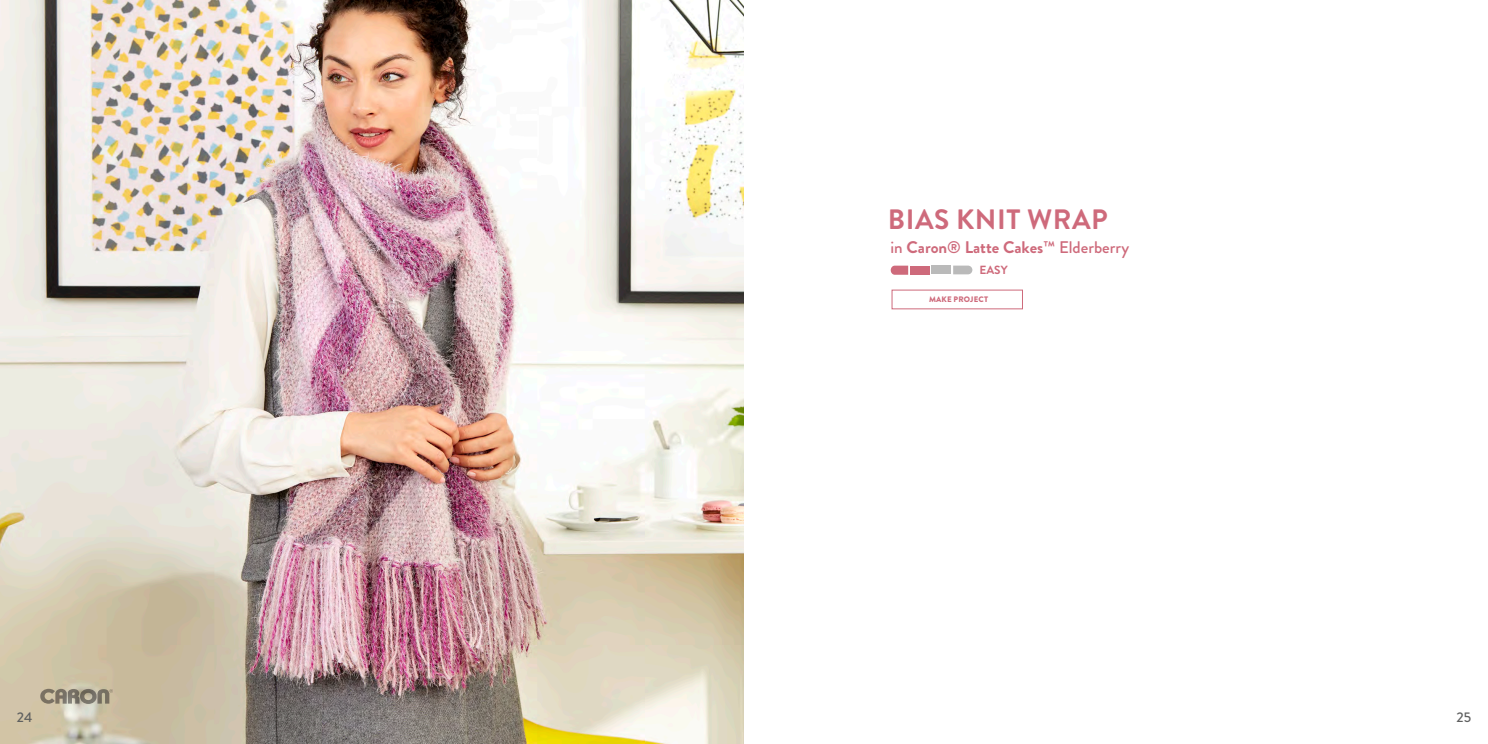
<style>
.page{position:relative;width:1488px;height:744px;background:#fff}
.page>*{position:absolute;margin:0;border:0;box-sizing:border-box;transform-origin:0 0}
.t1{font:700 28px "Brandon Grotesque";letter-spacing:.02em;color:#ce6a7b}
.t2{font:700 16.8px "Brandon Grotesque";color:#ce6a7b}
.t3{font:500 14px "Brandon Grotesque";color:#5f6060}
.t4{font:700 11.9px "Brandon Grotesque";color:#ce6a7b}
.t5{font:900 7.96px "Brandon Grotesque";letter-spacing:.02em;color:#ce6a7b}
.s1{font-weight:500}
</style>
<div class="page">
<img style="left:0;top:0;width:744px;height:744px">
<svg style="left:890px;top:266px;width:18px;height:9px"></svg>
<div style="left:910px;top:266px;width:19px;height:8px;background:#ce6a7b"></div>
<div style="left:931px;top:266px;width:20px;height:8px;background:#bababa"></div>
<svg style="left:953px;top:266px;width:19px;height:8px"></svg>
<div style="left:891px;top:290px;width:132px;height:19px;border:1px solid #ce6a7b"></div>
<svg style="left:40px;top:689px;width:73px;height:15px"></svg>
<p class="t1" style="left:888px;top:199px;width:221px">BIAS KNIT WRAP</p>
<p class="t4" style="left:979px;top:261px;width:30px">EASY</p>
<p class="t5" style="left:929px;top:294px;width:61px">MAKE PROJECT</p>
<p class="t2" style="left:890px;top:235px;width:240px"><span class="s1">in</span> Caron<span class="s1">®</span> Latte Cakes<span class="s1">™ Elderberry</span></p>
<p class="t3" style="left:17px;top:708px;width:17px">24</p>
<p class="t3" style="left:1456px;top:708px;width:16px">25</p>
</div>
